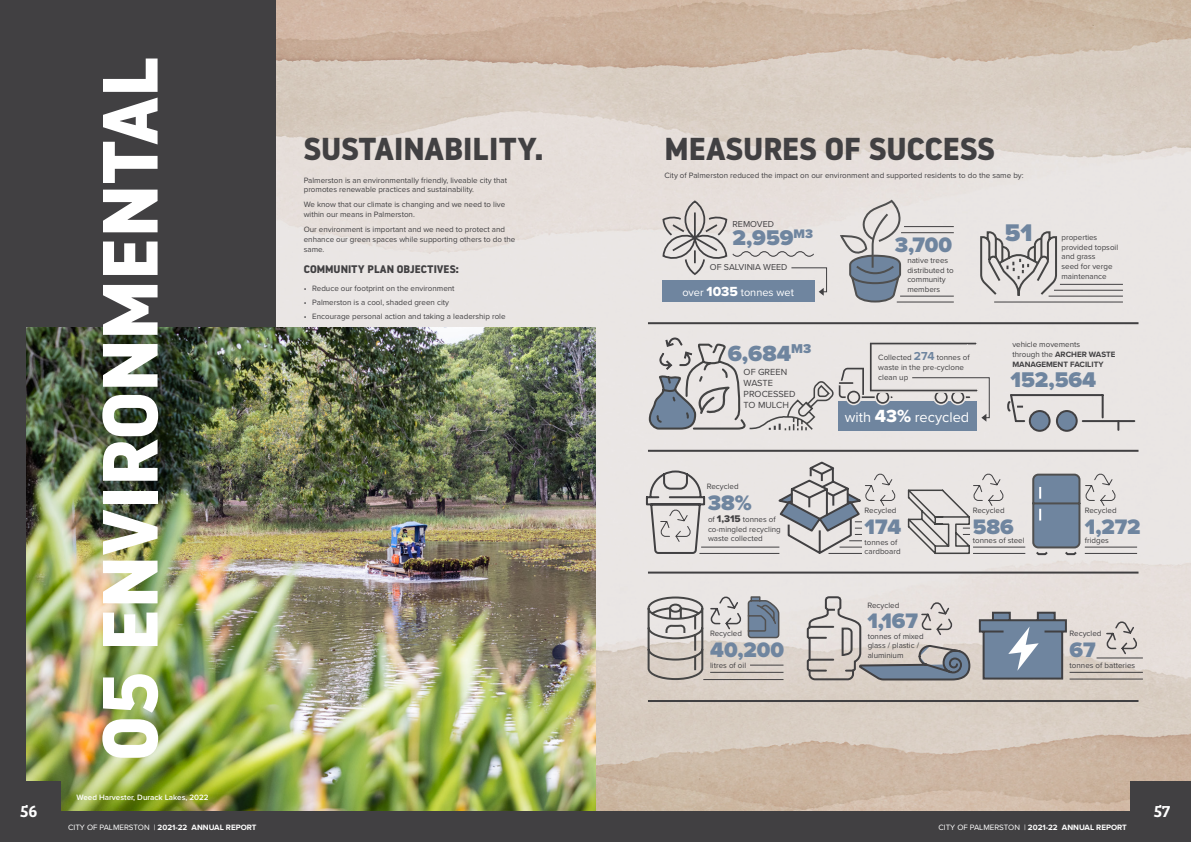
<style>
.page{position:relative;width:1191px;height:842px;background:#fff}
.page>*{position:absolute;margin:0;border:0;box-sizing:border-box;transform-origin:0 0}
.t1{font:700 77.9px "Noway";color:#fff}
.t2{font:700 31.7px "Noway";color:#414042}
.t3{font:900 25px "Proxima Nova";color:#6f859f}
.t4{font:900 22.7px "Proxima Nova";color:#6f859f}
.t5{font:900 22.1px "Proxima Nova";color:#6f859f}
.t6{font:900 21.7px "Proxima Nova";color:#6f859f}
.t7{font:17px "Bree Serif Sb";color:#fff}
.t8{font:14.6px "Proxima Nova";color:#fff}
.t9{font:700 11px "Noway";color:#414042}
.t10{font:11px "Proxima Nova";color:#fff}
.t11{font:9.2px/11px "Proxima Nova";color:#414042}
.t12{font:8.9px "Proxima Nova";color:#414042}
.t13{font:8px/9.6px "Proxima Nova";color:#414042}
.t14{font:700 8px "Proxima Nova";color:#fff}
.t15{font:700 8px/9.6px "Proxima Nova";color:#414042}
.t16{font:600 8px "Proxima Nova";color:#fff}
.s1{font-family:"Proxima Nova Extrabld";font-size:13.7px}
.s2{font-family:"Proxima Nova Extrabld";font-size:10px}
.s3{font-weight:700;font-size:12px;color:#6f859f}
.s4{font-family:"Proxima Nova Extrabld";font-size:18.2px}
.s5{font-weight:400}
</style>
<div class="page">
<img style="left:275px;top:0;width:916px;height:811px">
<div style="left:0;top:0;width:275px;height:842px;background:#414042"></div>
<img style="left:26px;top:328px;width:569px;height:483px">
<svg style="left:979px;top:230px;width:79px;height:68px"></svg>
<hr style="left:648px;top:322px;width:490px;height:2px;background:#414042">
<hr style="left:648px;top:450px;width:490px;height:2px;background:#414042">
<hr style="left:648px;top:572px;width:490px;height:2px;background:#414042">
<hr style="left:648px;top:700px;width:490px;height:2px;background:#414042">
<svg style="left:645px;top:469px;width:61px;height:86px"></svg>
<svg style="left:1104px;top:619px;width:33px;height:37px"></svg>
<svg style="left:1031px;top:472px;width:85px;height:84px"></svg>
<svg style="left:646px;top:594px;width:95px;height:87px"></svg>
<svg style="left:747px;top:595px;width:33px;height:44px"></svg>
<svg style="left:977px;top:611px;width:91px;height:69px"></svg>
<div style="left:0;top:781px;width:61px;height:61px;background:#414042"></div>
<div style="left:0;top:811px;width:1191px;height:31px;background:#414042"></div>
<div style="left:1130px;top:781px;width:61px;height:61px;background:#414042"></div>
<svg style="left:1006px;top:393px;width:130px;height:39px"></svg>
<div style="left:662px;top:281px;width:152px;height:21px;background:#6f859f"></div>
<svg style="left:661px;top:199px;width:166px;height:97px"></svg>
<svg style="left:648px;top:338px;width:342px;height:115px"></svg>
<hr style="left:896px;top:301px;width:57px;height:1px;background:#414042">
<hr style="left:699px;top:553px;width:80px;height:1px;background:#414042">
<hr style="left:703px;top:679px;width:80px;height:1px;background:#414042">
<hr style="left:1069px;top:678px;width:73px;height:1px;background:#414042">
<hr style="left:710px;top:672px;width:73px;height:1px;background:#414042">
<hr style="left:1069px;top:672px;width:73px;height:1px;background:#414042">
<hr style="left:1096px;top:657px;width:46px;height:1px;background:#414042">
<hr style="left:750px;top:665px;width:33px;height:1px;background:#414042">
<hr style="left:973px;top:553px;width:52px;height:1px;background:#414042">
<hr style="left:1084px;top:553px;width:53px;height:1px;background:#414042">
<hr style="left:973px;top:547px;width:52px;height:1px;background:#414042">
<hr style="left:1084px;top:547px;width:53px;height:1px;background:#414042">
<hr style="left:701px;top:547px;width:78px;height:1px;background:#414042">
<svg style="left:906px;top:472px;width:98px;height:83px"></svg>
<svg style="left:774px;top:460px;width:122px;height:96px"></svg>
<hr style="left:994px;top:301px;width:129px;height:1px;background:#414042">
<hr style="left:1048px;top:296px;width:75px;height:1px;background:#414042">
<hr style="left:1054px;top:290px;width:69px;height:1px;background:#414042">
<hr style="left:1060px;top:284px;width:63px;height:1px;background:#414042">
<hr style="left:901px;top:232px;width:52px;height:1px;background:#414042">
<hr style="left:904px;top:226px;width:49px;height:1px;background:#414042">
<hr style="left:900px;top:296px;width:53px;height:1px;background:#414042">
<svg style="left:839px;top:198px;width:65px;height:105px"></svg>
<svg style="left:805px;top:595px;width:166px;height:86px"></svg>
<h1 class="t1" style="left:85px;top:762px;width:707px;rotate:-90deg">05 ENVIRONMENTAL</h1>
<p class="t16" style="left:77px;top:791px;width:134px">Weed Harvester, Durack Lakes, 2022</p>
<h2 class="t2" style="left:304px;top:130px;width:241px">SUSTAINABILITY.</h2>
<p class="t13" style="left:304px;top:175px;width:205px">Palmerston is an environmentally friendly, liveable city that promotes renewable practices and sustainability.</p>
<p class="t13" style="left:304px;top:200px;width:203px">We know that our climate is changing and we need to live within our means in Palmerston.</p>
<p class="t13" style="left:304px;top:224px;width:213px">Our environment is important and we need to protect and enhance our green spaces while supporting others to do the same.</p>
<h3 class="t9" style="left:304px;top:263px;width:156px">COMMUNITY PLAN OBJECTIVES:</h3>
<p class="t13" style="left:304px;top:283px;width:152px">• Reduce our footprint on the environment</p>
<p class="t13" style="left:304px;top:297px;width:147px">• Palmerston is a cool, shaded green city</p>
<p class="t13" style="left:304px;top:311px;width:203px">• Encourage personal action and taking a leadership role</p>
<h2 class="t2" style="left:664px;top:130px;width:332px">MEASURES OF SUCCESS</h2>
<p class="t13" style="left:664px;top:170px;width:361px">City of Palmerston reduced the impact on our environment and supported residents to do the same by:</p>
<p class="t12" style="left:732px;top:217px;width:43px">REMOVED</p>
<p class="t12" style="left:710px;top:260px;width:79px">OF SALVINIA WEED</p>
<h3 class="t5" style="left:732px;top:221px;width:82px">2,959<sup>M3</sup></h3>
<h3 class="t10" style="left:682px;top:284px;width:113px">over <span class="s1">1035</span> tonnes wet</h3>
<h3 class="t6" style="left:894px;top:229px;width:59px">3,700</h3>
<p class="t13" style="left:907px;top:255px;width:48px">native trees distributed to community members</p>
<h3 class="t3" style="left:1004px;top:214px;width:29px">51</h3>
<p class="t13" style="left:1061px;top:232px;width:58px">properties provided topsoil and grass<br>seed for verge maintenance</p>
<h3 class="t4" style="left:727px;top:336px;width:85px">6,684<sup>M3</sup></h3>
<p class="t11" style="left:743px;top:366px;width:53px">OF GREEN<br>WASTE<br>PROCESSED<br>TO MULCH</p>
<p class="t13" style="left:707px;top:482px;width:33px">Recycled</p>
<h3 class="t6" style="left:707px;top:486px;width:46px">38%</h3>
<p class="t13" style="left:708px;top:514px;width:74px">of <span class="s2">1,315</span> tonnes of co-mingled recycling waste collected</p>
<p class="t13" style="left:878px;top:353px;width:93px">Collected <span class="s3">274</span> tonnes of waste in the pre-cyclone clean up</p>
<h3 class="t8" style="left:844px;top:406px;width:126px">with <span class="s4">43%</span> recycled</h3>
<p class="t15" style="left:1012px;top:340px;width:105px"><span class="s5">vehicle movements<br>through the</span> ARCHER WASTE<br>MANAGEMENT FACILITY</p>
<h3 class="t5" style="left:1010px;top:363px;width:87px">152,564</h3>
<p class="t13" style="left:864px;top:505px;width:33px">Recycled</p>
<p class="t13" style="left:972px;top:505px;width:33px">Recycled</p>
<p class="t13" style="left:1084px;top:505px;width:33px">Recycled</p>
<h3 class="t6" style="left:864px;top:510px;width:38px">174</h3>
<p class="t13" style="left:864px;top:537px;width:38px">tonnes of cardboard</p>
<h3 class="t6" style="left:972px;top:510px;width:42px">586</h3>
<h3 class="t6" style="left:1084px;top:510px;width:57px">1,272</h3>
<p class="t13" style="left:972px;top:535px;width:53px">tonnes of steel</p>
<p class="t13" style="left:1084px;top:535px;width:26px">fridges</p>
<p class="t13" style="left:867px;top:600px;width:33px">Recycled</p>
<h3 class="t6" style="left:867px;top:604px;width:52px">1,167</h3>
<p class="t13" style="left:710px;top:628px;width:33px">Recycled</p>
<p class="t13" style="left:1069px;top:628px;width:33px">Recycled</p>
<p class="t13" style="left:867px;top:631px;width:57px">tonnes of mixed glass / plastic / aluminium</p>
<h3 class="t6" style="left:710px;top:633px;width:76px">40,200</h3>
<h3 class="t6" style="left:1069px;top:633px;width:28px">67</h3>
<p class="t13" style="left:710px;top:660px;width:37px">litres of oil</p>
<p class="t13" style="left:1069px;top:660px;width:67px">tonnes of batteries</p>
<h3 class="t7" style="left:20px;top:798px;width:19px">56</h3>
<h3 class="t7" style="left:1153px;top:798px;width:18px">57</h3>
<p class="t14" style="left:68px;top:822px;width:190px"><span class="s5">CITY OF PALMERSTON |</span> 2021-22 ANNUAL REPORT</p>
<p class="t14" style="left:938px;top:822px;width:190px"><span class="s5">CITY OF PALMERSTON |</span> 2021-22 ANNUAL REPORT</p>
</div>
